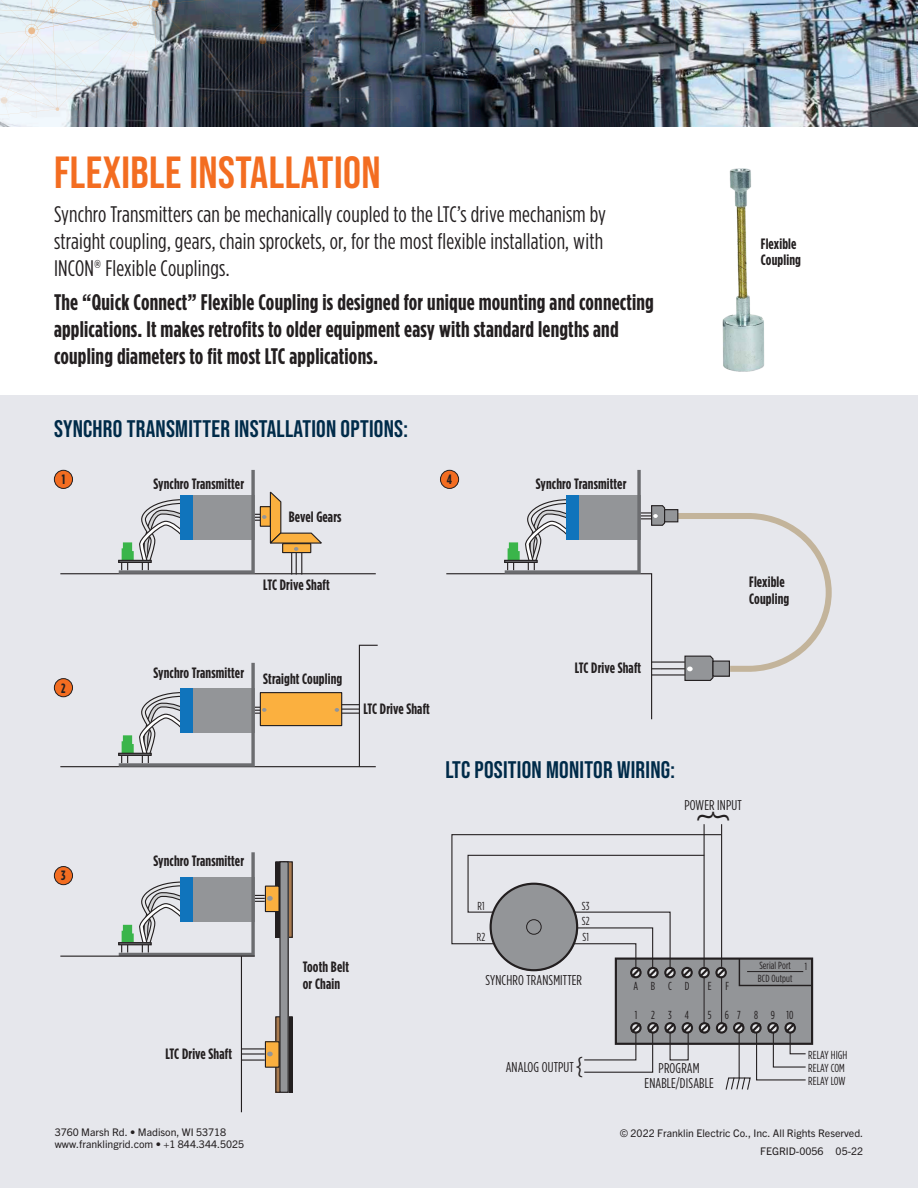
<style>
.page{position:relative;width:918px;height:1188px;background:#fff}
.page>*{position:absolute;margin:0;border:0;box-sizing:border-box;transform-origin:0 0}
.Key_Benefits_subtitl{font:45px "Bebas Neue";letter-spacing:.01em;color:#f36d21}
.t1{font:37.35px "Gotham Condensed";color:#231f20}
.Key_Benefits_subtitl-2{font:24px "Bebas Neue";letter-spacing:.01em;color:#002b49}
.First_Paragraph_Sell{font:700 22.5px/27px "Gotham Condensed";letter-spacing:.01em;color:#231f20}
.First_Paragraph_Sell-2{font:22.5px/27px "Gotham Condensed";letter-spacing:.01em;color:#231f20}
.First_Paragraph_Sell-3{font:700 15px/16.5px "Gotham Condensed";letter-spacing:.01em;color:#231f20}
.t2{font:14.25px/14.2px "Gotham Condensed";letter-spacing:.01em;color:#231f20;text-align:center}
.First_Paragraph_Sell-4{font:700 13.5px "Gotham Condensed";color:#231f20}
.t3{font:11.55px/12.9px "Gotham Condensed";letter-spacing:.01em;color:#231f20}
.t4{font:10.5px "Trade Gothic Next LT Pro";color:#231f20}
.t5{font:10.35px "Gotham Condensed";letter-spacing:.01em;color:#231f20}
.s1{font-size:24.15px}
</style>
<div class="page">
<div style="left:0;top:395px;width:918px;height:793px;background:#e6e7ec"></div>
<img style="left:0;top:0;width:918px;height:126px">
<img style="left:0;top:0;width:711px;height:117px">
<div style="left:276px;top:862px;width:8px;height:75px;background:#231f20"></div>
<div style="left:275px;top:861px;width:10px;height:77px;border:1px solid #231f20"></div>
<div style="left:284px;top:862px;width:8px;height:75px;background:#a97b50"></div>
<div style="left:283px;top:861px;width:10px;height:77px;border:1px solid #231f20"></div>
<div style="left:284px;top:1017px;width:8px;height:75px;background:#231f20"></div>
<div style="left:284px;top:1016px;width:9px;height:77px;border:1px solid #231f20"></div>
<div style="left:276px;top:1017px;width:8px;height:75px;background:#a97b50"></div>
<div style="left:275px;top:1016px;width:10px;height:77px;border:1px solid #231f20"></div>
<hr style="left:60px;top:573px;width:316px;height:1px;background:#231f20">
<svg style="left:119px;top:470px;width:205px;height:105px"></svg>
<div style="left:181px;top:495px;width:12px;height:44px;background:#1074bc"></div>
<div style="left:118px;top:560px;width:34px;height:3px;border:1px solid #231f20"></div>
<div style="left:665px;top:510px;width:13px;height:12px;background:#939598"></div>
<div style="left:664px;top:509px;width:14px;height:13px;border:1px solid #231f20"></div>
<svg style="left:445px;top:470px;width:221px;height:250px"></svg>
<hr style="left:652px;top:661px;width:33px;height:2px;background:#231f20">
<hr style="left:652px;top:668px;width:33px;height:1px;background:#231f20">
<hr style="left:652px;top:674px;width:33px;height:2px;background:#231f20">
<svg style="left:678px;top:513px;width:154px;height:168px"></svg>
<div style="left:567px;top:495px;width:12px;height:44px;background:#1074bc"></div>
<div style="left:504px;top:560px;width:34px;height:3px;border:1px solid #231f20"></div>
<div style="left:280px;top:862px;width:8px;height:230px;background:#939598"></div>
<div style="left:279px;top:861px;width:10px;height:232px;border:1px solid #231f20"></div>
<div style="left:265px;top:886px;width:14px;height:26px;background:#fbb03f"></div>
<div style="left:265px;top:886px;width:15px;height:26px;border:1px solid #231f20"></div>
<svg style="left:119px;top:852px;width:154px;height:104px"></svg>
<hr style="left:241px;top:1048px;width:24px;height:2px;background:#231f20">
<hr style="left:241px;top:1053px;width:24px;height:2px;background:#231f20">
<hr style="left:241px;top:1059px;width:24px;height:2px;background:#231f20">
<div style="left:265px;top:1042px;width:14px;height:25px;background:#fbb03f"></div>
<div style="left:265px;top:1041px;width:15px;height:27px;border:1px solid #231f20"></div>
<svg style="left:267px;top:1052px;width:6px;height:4px"></svg>
<div style="left:181px;top:877px;width:12px;height:45px;background:#1074bc"></div>
<div style="left:118px;top:942px;width:34px;height:3px;border:1px solid #231f20"></div>
<hr style="left:60px;top:766px;width:316px;height:1px;background:#231f20">
<hr style="left:60px;top:956px;width:195px;height:1px;background:#231f20">
<div style="left:260px;top:693px;width:82px;height:33px;background:#fbb03f"></div>
<div style="left:260px;top:692px;width:82px;height:34px;border:1px solid #231f20"></div>
<svg style="left:119px;top:663px;width:148px;height:104px"></svg>
<div style="left:181px;top:688px;width:12px;height:44px;background:#1074bc"></div>
<div style="left:118px;top:753px;width:34px;height:3px;border:1px solid #231f20"></div>
<svg style="left:335px;top:644px;width:43px;height:124px"></svg>
<hr style="left:241px;top:956px;width:1px;height:156px;background:#231f20">
<img style="left:722px;top:168px;width:42px;height:204px">
<div style="left:54px;top:470px;width:19px;height:18px;background:#f36d21;border-radius:50%"></div>
<div style="left:54px;top:470px;width:19px;height:19px;border:1px solid #231f20;border-radius:50%"></div>
<div style="left:54px;top:867px;width:19px;height:18px;background:#f36d21;border-radius:50%"></div>
<div style="left:54px;top:866px;width:19px;height:19px;border:1px solid #231f20;border-radius:50%"></div>
<div style="left:440px;top:470px;width:19px;height:18px;background:#f36d21;border-radius:50%"></div>
<div style="left:440px;top:470px;width:19px;height:19px;border:1px solid #231f20;border-radius:50%"></div>
<div style="left:54px;top:679px;width:19px;height:18px;background:#f36d21;border-radius:50%"></div>
<div style="left:54px;top:678px;width:19px;height:19px;border:1px solid #231f20;border-radius:50%"></div>
<div style="left:616px;top:959px;width:196px;height:85px;background:#939598"></div>
<svg style="left:451px;top:834px;width:277px;height:146px"></svg>
<svg style="left:584px;top:1021px;width:223px;height:69px"></svg>
<svg style="left:738px;top:957px;width:76px;height:30px"></svg>
<hr style="left:747px;top:971px;width:56px;height:1px;background:#231f20">
<hr style="left:721px;top:824px;width:1px;height:143px;background:#231f20">
<hr style="left:704px;top:824px;width:1px;height:143px;background:#231f20">
<hr style="left:721px;top:977px;width:1px;height:47px;background:#231f20">
<hr style="left:704px;top:977px;width:1px;height:47px;background:#231f20">
<p class="Key_Benefits_subtitl" style="left:54px;top:147px;width:328px">FLEXIBLE INSTALLATION</p>
<p class="First_Paragraph_Sell-2" style="left:54px;top:200px;width:554px">Synchro Transmitters can be mechanically coupled to the LTC’s drive mechanism by straight coupling, gears, chain sprockets, or, for the most flexible installation, with<br>INCON® Flexible Couplings.</p>
<p class="First_Paragraph_Sell" style="left:54px;top:288px;width:601px">The “Quick Connect” Flexible Coupling is designed for unique mounting and connecting applications. It makes retrofits to older equipment easy with standard lengths and coupling diameters to fit most LTC applications.</p>
<p class="Key_Benefits_subtitl-2" style="left:54px;top:415px;width:355px">SYNCHRO TRANSMITTER INSTALLATION OPTIONS:</p>
<p class="First_Paragraph_Sell-4" style="left:62px;top:472px;width:5px">1</p>
<p class="First_Paragraph_Sell-4" style="left:447px;top:472px;width:7px">4</p>
<p class="First_Paragraph_Sell-3" style="left:153px;top:475px;width:92px">Synchro Transmitter</p>
<p class="First_Paragraph_Sell-3" style="left:536px;top:475px;width:92px">Synchro Transmitter</p>
<p class="First_Paragraph_Sell-3" style="left:289px;top:509px;width:54px">Bevel Gears</p>
<p class="First_Paragraph_Sell-3" style="left:263px;top:576px;width:68px">LTC Drive Shaft</p>
<p class="First_Paragraph_Sell-3" style="left:761px;top:235px;width:42px">Flexible<br>Coupling</p>
<p class="First_Paragraph_Sell-3" style="left:749px;top:573px;width:42px">Flexible<br>Coupling</p>
<p class="First_Paragraph_Sell-4" style="left:61px;top:680px;width:6px">2</p>
<p class="First_Paragraph_Sell-4" style="left:61px;top:868px;width:6px">3</p>
<p class="First_Paragraph_Sell-3" style="left:153px;top:664px;width:92px">Synchro Transmitter</p>
<p class="First_Paragraph_Sell-3" style="left:263px;top:670px;width:81px">Straight Coupling</p>
<p class="First_Paragraph_Sell-3" style="left:153px;top:852px;width:92px">Synchro Transmitter</p>
<p class="First_Paragraph_Sell-3" style="left:363px;top:700px;width:68px">LTC Drive Shaft</p>
<p class="First_Paragraph_Sell-3" style="left:575px;top:659px;width:68px">LTC Drive Shaft</p>
<p class="Key_Benefits_subtitl-2" style="left:446px;top:756px;width:231px">LTC POSITION MONITOR WIRING:</p>
<p class="t2" style="left:684px;top:798px;width:59px">POWER INPUT</p>
<p class="t1" style="left:737px;top:811px;width:12px;rotate:90deg">{</p>
<p class="t3" style="left:478px;top:899px;width:9px">R1</p>
<p class="t3" style="left:477px;top:931px;width:10px">R2</p>
<p class="t3" style="left:582px;top:899px;width:9px">S3</p>
<p class="t3" style="left:582px;top:913px;width:9px;line-height:15.8px">S2<br>S1</p>
<p class="First_Paragraph_Sell-3" style="left:165px;top:1045px;width:68px">LTC Drive Shaft</p>
<p class="t4" style="left:55px;top:1125px;width:173px">3760 Marsh Rd. • Madison, WI 53718</p>
<p class="t4" style="left:55px;top:1137px;width:191px">www.franklingrid.com • +1 844.344.5025</p>
<p class="First_Paragraph_Sell-3" style="left:303px;top:958px;width:48px">Tooth Belt or Chain</p>
<p class="t2" style="left:486px;top:973px;width:98px">SYNCHRO TRANSMITTER</p>
<p class="t5" style="left:759px;top:960px;width:33px">Serial Port</p>
<p class="t5" style="left:805px;top:961px;width:4px">1</p>
<p class="t5" style="left:758px;top:972px;width:36px">BCD Output</p>
<p class="t3" style="left:651px;top:979px;width:40px">BCD</p>
<p class="t3" style="left:635px;top:1009px;width:56px">1234</p>
<p class="t3" style="left:708px;top:1009px;width:87px">5678910</p>
<p class="t3" style="left:634px;top:979px;width:6px">A</p>
<p class="t3" style="left:708px;top:979px;width:23px">E F</p>
<p class="t2" style="left:506px;top:1060px;width:79px">ANALOG OUTPUT <span class="s1">{</span></p>
<p class="t2" style="left:645px;top:1061px;width:70px">PROGRAM<br>ENABLE/DISABLE</p>
<p class="t3" style="left:808px;top:1048px;width:41px">RELAY HIGH<br>RELAY COM<br>RELAY LOW</p>
<p class="t4" style="left:620px;top:1125px;width:245px">© 2022 Franklin Electric Co., Inc. All Rights Reserved.</p>
<p class="t4" style="left:760px;top:1144px;width:105px">FEGRID-0056 05-22</p>
</div>
